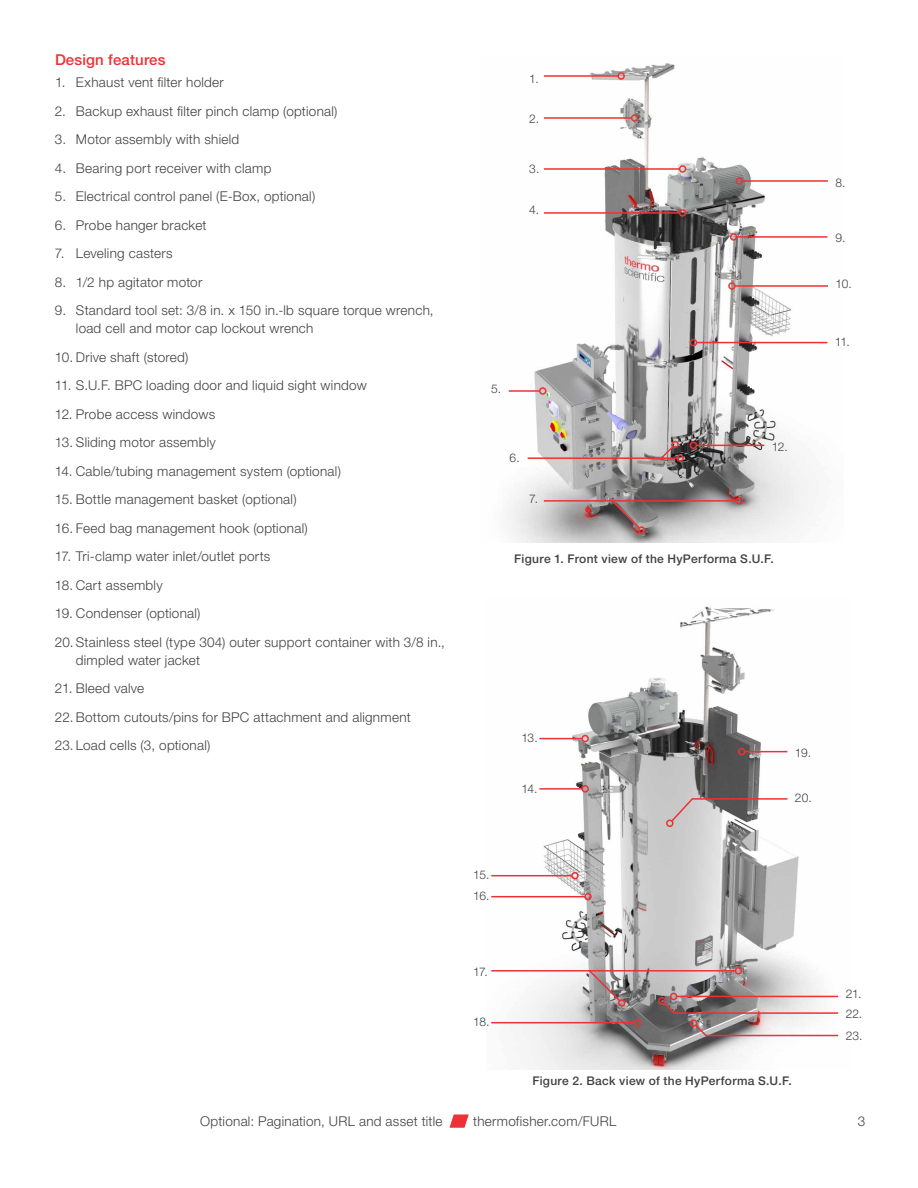
<style>
.page{position:relative;width:918px;height:1188px;background:#fff}
.page>*{position:absolute;margin:0;border:0;box-sizing:border-box;transform-origin:0 0}
.t1{font:500 15px "Helvetica Neue LTW1 G";letter-spacing:.01em;color:#ee3134}
.t2{font:300 13.5px/18px "Helvetica Neue LTW1 G";letter-spacing:.02em;color:#414042}
.t3{font:500 12px "Helvetica Neue LTW1 G";letter-spacing:.025em;color:#414042}
.t4{font:300 12px/19.5px "Helvetica Neue LTW1 G";letter-spacing:-.04em;color:#414042}
</style>
<div class="page">
<img style="left:507px;top:63px;width:321px;height:480px">
<hr style="left:544px;top:75px;width:74px;height:2px;background:#ee3134">
<div style="left:617px;top:72px;width:8px;height:8px;border:2px solid #ee3134;border-radius:50%"></div>
<hr style="left:742px;top:180px;width:86px;height:2px;background:#ee3134">
<div style="left:736px;top:177px;width:7px;height:8px;border:2px solid #ee3134;border-radius:50%"></div>
<hr style="left:696px;top:445px;width:68px;height:1px;background:#ee3134">
<div style="left:690px;top:442px;width:7px;height:7px;border:2px solid #ee3134;border-radius:50%"></div>
<hr style="left:696px;top:342px;width:131px;height:1px;background:#ee3134">
<div style="left:690px;top:339px;width:7px;height:7px;border:2px solid #ee3134;border-radius:50%"></div>
<hr style="left:528px;top:457px;width:149px;height:2px;background:#ee3134">
<div style="left:676px;top:454px;width:8px;height:8px;border:2px solid #ee3134;border-radius:50%"></div>
<hr style="left:544px;top:117px;width:88px;height:2px;background:#ee3134">
<div style="left:631px;top:114px;width:7px;height:8px;border:2px solid #ee3134;border-radius:50%"></div>
<hr style="left:544px;top:168px;width:136px;height:2px;background:#ee3134">
<div style="left:679px;top:165px;width:7px;height:8px;border:2px solid #ee3134;border-radius:50%"></div>
<hr style="left:544px;top:212px;width:136px;height:2px;background:#ee3134">
<div style="left:679px;top:209px;width:7px;height:8px;border:2px solid #ee3134;border-radius:50%"></div>
<hr style="left:737px;top:236px;width:90px;height:2px;background:#ee3134">
<div style="left:730px;top:233px;width:7px;height:8px;border:2px solid #ee3134;border-radius:50%"></div>
<hr style="left:735px;top:285px;width:93px;height:2px;background:#ee3134">
<div style="left:728px;top:282px;width:8px;height:8px;border:2px solid #ee3134;border-radius:50%"></div>
<hr style="left:509px;top:390px;width:31px;height:2px;background:#ee3134">
<div style="left:539px;top:387px;width:8px;height:8px;border:2px solid #ee3134;border-radius:50%"></div>
<hr style="left:544px;top:500px;width:193px;height:2px;background:#ee3134">
<div style="left:736px;top:497px;width:7px;height:8px;border:2px solid #ee3134;border-radius:50%"></div>
<svg style="left:610px;top:499px;width:32px;height:31px"></svg>
<div style="left:638px;top:526px;width:7px;height:8px;border:2px solid #ee3134;border-radius:50%"></div>
<svg style="left:659px;top:444px;width:16px;height:16px"></svg>
<div style="left:671px;top:441px;width:8px;height:7px;border:2px solid #ee3134;border-radius:50%"></div>
<img style="left:491px;top:606px;width:348px;height:464px">
<hr style="left:539px;top:788px;width:43px;height:2px;background:#ee3134">
<div style="left:581px;top:785px;width:8px;height:8px;border:2px solid #ee3134;border-radius:50%"></div>
<hr style="left:539px;top:738px;width:43px;height:1px;background:#ee3134">
<div style="left:581px;top:735px;width:8px;height:7px;border:2px solid #ee3134;border-radius:50%"></div>
<hr style="left:745px;top:751px;width:42px;height:1px;background:#ee3134">
<div style="left:738px;top:748px;width:7px;height:7px;border:2px solid #ee3134;border-radius:50%"></div>
<hr style="left:677px;top:996px;width:161px;height:1px;background:#ee3134">
<div style="left:670px;top:993px;width:7px;height:7px;border:2px solid #ee3134;border-radius:50%"></div>
<svg style="left:662px;top:1001px;width:177px;height:14px"></svg>
<div style="left:658px;top:997px;width:8px;height:7px;border:2px solid #ee3134;border-radius:50%"></div>
<svg style="left:694px;top:1023px;width:145px;height:14px"></svg>
<div style="left:690px;top:1019px;width:7px;height:8px;border:2px solid #ee3134;border-radius:50%"></div>
<svg style="left:670px;top:797px;width:119px;height:26px"></svg>
<div style="left:666px;top:820px;width:8px;height:7px;border:2px solid #ee3134;border-radius:50%"></div>
<hr style="left:491px;top:875px;width:81px;height:1px;background:#ee3134">
<div style="left:571px;top:872px;width:8px;height:7px;border:2px solid #ee3134;border-radius:50%"></div>
<hr style="left:491px;top:896px;width:94px;height:1px;background:#ee3134">
<div style="left:584px;top:893px;width:8px;height:7px;border:2px solid #ee3134;border-radius:50%"></div>
<hr style="left:491px;top:1022px;width:144px;height:1px;background:#ee3134">
<div style="left:634px;top:1019px;width:7px;height:7px;border:2px solid #ee3134;border-radius:50%"></div>
<hr style="left:491px;top:970px;width:244px;height:2px;background:#ee3134">
<div style="left:735px;top:967px;width:7px;height:8px;border:2px solid #ee3134;border-radius:50%"></div>
<svg style="left:588px;top:969px;width:34px;height:34px"></svg>
<div style="left:618px;top:999px;width:8px;height:8px;border:2px solid #ee3134;border-radius:50%"></div>
<svg style="left:450px;top:1114px;width:19px;height:14px"></svg>
<p class="t1" style="left:55px;top:50px;width:112px">Design features</p>
<p class="t2" style="left:55px;top:73px;width:170px">1. Exhaust vent filter holder</p>
<p class="t2" style="left:55px;top:102px;width:284px">2. Backup exhaust filter pinch clamp (optional)</p>
<p class="t2" style="left:55px;top:130px;width:186px">3. Motor assembly with shield</p>
<p class="t2" style="left:55px;top:159px;width:218px">4. Bearing port receiver with clamp</p>
<p class="t2" style="left:55px;top:187px;width:262px">5. Electrical control panel (E-Box, optional)</p>
<p class="t2" style="left:55px;top:216px;width:153px">6. Probe hanger bracket</p>
<p class="t2" style="left:55px;top:244px;width:119px">7. Leveling casters</p>
<p class="t2" style="left:55px;top:273px;width:149px">8. 1/2 hp agitator motor</p>
<p class="t2" style="left:76px;top:301px;width:359px;text-indent:-21px">9. Standard tool set: 3/8 in. x 150 in.-lb square torque wrench, load cell and motor cap lockout wrench</p>
<p class="t2" style="left:55px;top:348px;width:135px">10. Drive shaft (stored)</p>
<p class="t2" style="left:55px;top:376px;width:313px">11. S.U.F. BPC loading door and liquid sight window</p>
<p class="t2" style="left:55px;top:405px;width:162px">12. Probe access windows</p>
<p class="t2" style="left:55px;top:433px;width:162px">13. Sliding motor assembly</p>
<p class="t2" style="left:55px;top:462px;width:288px">14. Cable/tubing management system (optional)</p>
<p class="t2" style="left:55px;top:490px;width:243px">15. Bottle management basket (optional)</p>
<p class="t2" style="left:55px;top:519px;width:254px">16. Feed bag management hook (optional)</p>
<p class="t2" style="left:55px;top:547px;width:217px">17. Tri-clamp water inlet/outlet ports</p>
<p class="t2" style="left:55px;top:576px;width:109px">18. Cart assembly</p>
<p class="t2" style="left:55px;top:604px;width:147px">19. Condenser (optional)</p>
<p class="t2" style="left:76px;top:633px;width:370px;text-indent:-21px">20. Stainless steel (type 304) outer support container with 3/8 in., dimpled water jacket</p>
<p class="t2" style="left:55px;top:679px;width:91px">21. Bleed valve</p>
<p class="t2" style="left:55px;top:708px;width:357px">22. Bottom cutouts/pins for BPC attachment and alignment</p>
<p class="t2" style="left:55px;top:736px;width:157px">23. Load cells (3, optional)</p>
<p class="t4" style="left:529px;top:69px;width:11px">1.</p>
<p class="t4" style="left:529px;top:109px;width:11px">2.</p>
<p class="t4" style="left:529px;top:159px;width:12px">3.</p>
<p class="t4" style="left:529px;top:200px;width:11px">4.</p>
<p class="t4" style="left:491px;top:378px;width:12px">5.</p>
<p class="t4" style="left:510px;top:448px;width:12px">6.</p>
<p class="t4" style="left:529px;top:489px;width:10px">7.</p>
<p class="t4" style="left:772px;top:437px;width:17px">12.</p>
<p class="t3" style="left:514px;top:552px;width:261px">Figure 1. Front view of the HyPerforma S.U.F.</p>
<p class="t4" style="left:835px;top:173px;width:12px">8.</p>
<p class="t4" style="left:835px;top:228px;width:11px">9.</p>
<p class="t4" style="left:835px;top:273px;width:18px">10.</p>
<p class="t4" style="left:835px;top:332px;width:16px">11.</p>
<p class="t4" style="left:473px;top:865px;width:18px;line-height:21px">15.<br>16.</p>
<p class="t4" style="left:473px;top:962px;width:16px">17.</p>
<p class="t4" style="left:473px;top:1012px;width:18px">18.</p>
<p class="t4" style="left:521px;top:728px;width:18px">13.</p>
<p class="t4" style="left:521px;top:779px;width:17px">14.</p>
<p class="t4" style="left:795px;top:743px;width:18px">19.</p>
<p class="t4" style="left:795px;top:788px;width:18px">20.</p>
<p class="t3" style="left:532px;top:1073px;width:261px">Figure 2. Back view of the HyPerforma S.U.F.</p>
<p class="t4" style="left:846px;top:984px;width:18px">21.<br>22.</p>
<p class="t4" style="left:846px;top:1026px;width:18px">23.</p>
<p class="t2" style="left:200px;top:1112px;width:244px">Optional: Pagination, URL and asset title</p>
<p class="t2" style="left:473px;top:1112px;width:145px">thermofisher.com/FURL</p>
<p class="t2" style="left:858px;top:1112px;width:9px">3</p>
</div>
